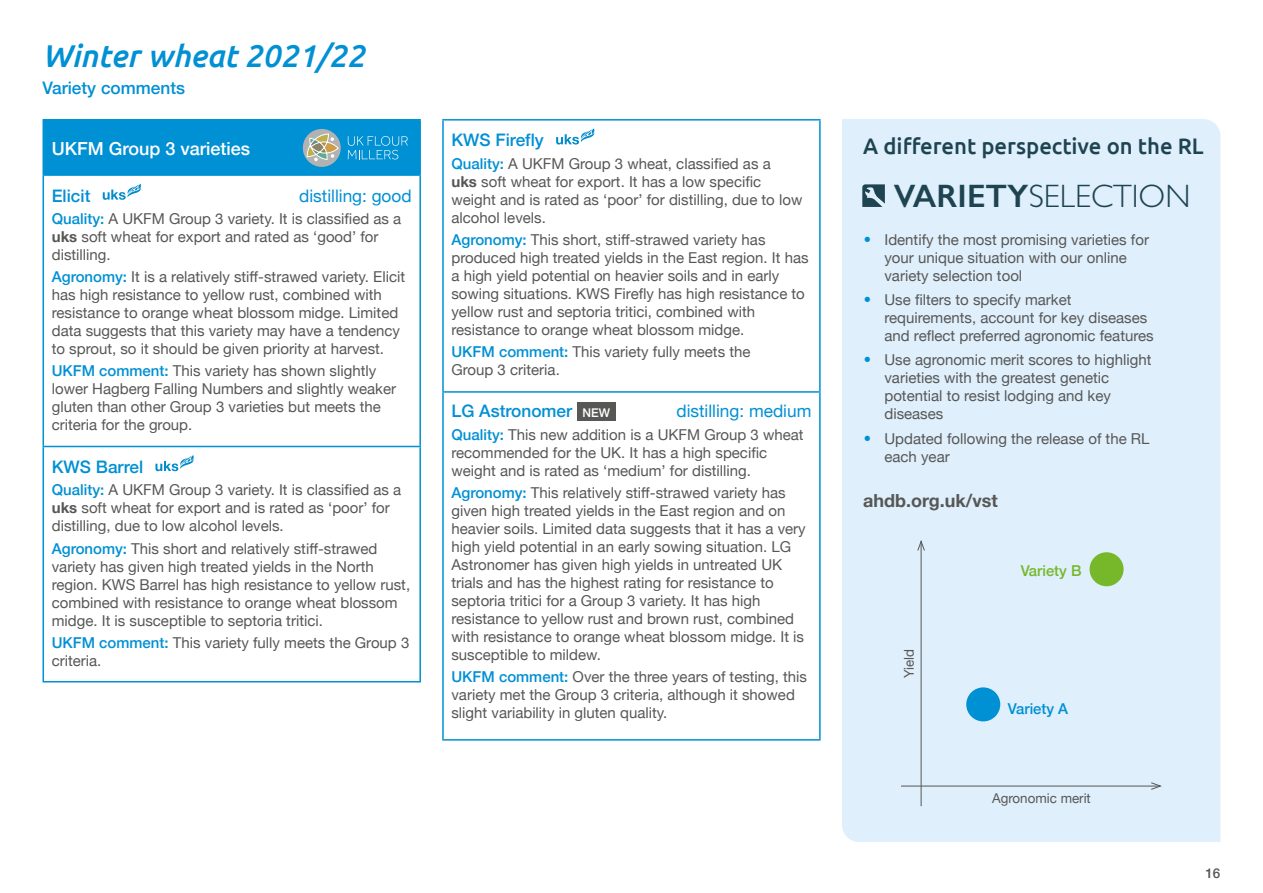
<style>
.page{position:relative;width:1263px;height:893px;background:#fff}
.page>*{position:absolute;margin:0;border:0;box-sizing:border-box;transform-origin:0 0}
.t1{font:300 32.55px "Gill Sans";color:#1e4451}
.PAGE_TITLE{font:italic 500 31.5px "Ubuntu";color:#0090d4}
.PAGE_TITLE-2{font:500 22.5px "Ubuntu";color:#1e4451}
.TABLE_HEADING{font:500 18px "Helvetica Neue";color:#fff}
.MAIN_BODY{font:700 18px "Helvetica Neue";color:#575756}
.BLUE_SUB_HEADING_1{font:500 17.25px "Helvetica Neue";color:#0090d4}
.BLUE_SUB_HEADING_1-2{font:17.25px "Helvetica Neue";color:#0090d4}
.MAIN_BODY-2{font:15px/18px "Helvetica Neue";color:#575756}
.MAIN_BODY-3{font:500 15px "Helvetica Neue";color:#0090d4}
.MAIN_BODY-4{font:500 15px "Helvetica Neue";color:#76b82a}
.MAIN_BODY-5{font:13.5px "Helvetica Neue";color:#575756}
.t2{font:500 13.5px "Helvetica Neue";color:#575756}
.TABLE_TEXT_TITLE_Siz{font:500 12px "Helvetica Neue";color:#fff}
.s1{font-weight:500;color:#0090d4}
.s2{font-weight:700}
.s3{font-weight:600}
.s4{font-weight:700;font-size:24px;color:#0090d4}
</style>
<div class="page">
<div style="left:43px;top:120px;width:377px;height:55px;background:#0090d4"></div>
<hr style="left:43px;top:176px;width:1px;height:270px;background:#0090d4">
<hr style="left:419px;top:176px;width:2px;height:270px;background:#0090d4">
<hr style="left:43px;top:446px;width:378px;height:1px;background:#0090d4">
<hr style="left:43px;top:447px;width:1px;height:234px;background:#0090d4">
<hr style="left:419px;top:447px;width:2px;height:234px;background:#0090d4">
<hr style="left:43px;top:681px;width:378px;height:1px;background:#0090d4">
<hr style="left:43px;top:119px;width:378px;height:2px;background:#0090d4">
<hr style="left:419px;top:121px;width:2px;height:53px;background:#0090d4">
<hr style="left:43px;top:174px;width:378px;height:2px;background:#0090d4">
<svg style="left:103px;top:184px;width:38px;height:16px"></svg>
<svg style="left:155px;top:455px;width:39px;height:16px"></svg>
<hr style="left:442px;top:119px;width:379px;height:2px;background:#0090d4">
<hr style="left:442px;top:121px;width:2px;height:270px;background:#0090d4">
<hr style="left:819px;top:121px;width:2px;height:270px;background:#0090d4">
<hr style="left:442px;top:391px;width:379px;height:2px;background:#0090d4">
<hr style="left:442px;top:393px;width:2px;height:346px;background:#0090d4">
<hr style="left:819px;top:393px;width:2px;height:346px;background:#0090d4">
<hr style="left:442px;top:739px;width:379px;height:2px;background:#0090d4">
<svg style="left:556px;top:128px;width:38px;height:17px"></svg>
<div style="left:577px;top:402px;width:38px;height:19px;background:#575756"></div>
<svg style="left:348px;top:136px;width:60px;height:23px"></svg>
<div style="left:303px;top:129px;width:38px;height:38px;background:#b3b2b2;border-radius:50%"></div>
<svg style="left:307px;top:134px;width:32px;height:27px"></svg>
<div style="left:842px;top:119px;width:378px;height:723px;background:#dfeffb"></div>
<svg style="left:862px;top:184px;width:23px;height:23px"></svg>
<hr style="left:901px;top:786px;width:259px;height:1px;background:#575756">
<svg style="left:1150px;top:782px;width:12px;height:8px"></svg>
<hr style="left:921px;top:541px;width:1px;height:265px;background:#575756">
<svg style="left:917px;top:539px;width:8px;height:12px"></svg>
<div style="left:966px;top:687px;width:34px;height:34px;background:#0090d4;border-radius:50%"></div>
<div style="left:1089px;top:552px;width:34px;height:34px;background:#76b82a;border-radius:50%"></div>
<p class="PAGE_TITLE" style="left:43px;top:37px;width:323px">Winter wheat 2021/22</p>
<p class="BLUE_SUB_HEADING_1" style="left:43px;top:74px;width:144px">Variety comments</p>
<p class="TABLE_HEADING" style="left:52px;top:134px;width:200px">UKFM Group 3 varieties</p>
<p class="BLUE_SUB_HEADING_1" style="left:52px;top:182px;width:40px">Elicit</p>
<p class="BLUE_SUB_HEADING_1-2" style="left:299px;top:183px;width:114px">distilling: good</p>
<p class="MAIN_BODY-2" style="left:52px;top:210px;width:351px"><span class="s1">Quality:</span> A UKFM Group 3 variety. It is classified as a <span class="s2">uks</span> soft wheat for export and rated as ‘good’ for distilling.</p>
<p class="MAIN_BODY-2" style="left:52px;top:269px;width:355px"><span class="s1">Agronomy:</span> It is a relatively stiff-strawed variety. Elicit has high resistance to yellow rust, combined with resistance to orange wheat blossom midge. Limited data suggests that this variety may have a tendency to sprout, so it should be given priority at harvest.</p>
<p class="MAIN_BODY-2" style="left:52px;top:363px;width:346px"><span class="s1">UKFM comment:</span> This variety has shown slightly lower Hagberg Falling Numbers and slightly weaker gluten than other Group 3 varieties but meets the criteria for the group.</p>
<p class="BLUE_SUB_HEADING_1" style="left:52px;top:453px;width:93px">KWS Barrel</p>
<p class="MAIN_BODY-2" style="left:52px;top:482px;width:351px"><span class="s1">Quality:</span> A UKFM Group 3 variety. It is classified as a <span class="s2">uks</span> soft wheat for export and is rated as ‘poor’ for distilling, due to low alcohol levels.</p>
<p class="MAIN_BODY-2" style="left:52px;top:540px;width:360px"><span class="s1">Agronomy:</span> This short and relatively stiff-strawed variety has given high treated yields in the North region. KWS Barrel has high resistance to yellow rust, combined with resistance to orange wheat blossom midge. It is susceptible to septoria tritici.</p>
<p class="MAIN_BODY-2" style="left:52px;top:634px;width:359px"><span class="s1">UKFM comment:</span> This variety fully meets the Group 3 criteria.</p>
<p class="BLUE_SUB_HEADING_1" style="left:451px;top:126px;width:94px">KWS Firefly</p>
<p class="MAIN_BODY-2" style="left:451px;top:155px;width:352px"><span class="s1">Quality:</span> A UKFM Group 3 wheat, classified as a<br><span class="s2">uks</span> soft wheat for export. It has a low specific weight and is rated as ‘poor’ for distilling, due to low alcohol levels.</p>
<p class="MAIN_BODY-2" style="left:451px;top:231px;width:359px"><span class="s1">Agronomy:</span> This short, stiff-strawed variety has produced high treated yields in the East region. It has a high yield potential on heavier soils and in early sowing situations. KWS Firefly has high resistance to yellow rust and septoria tritici, combined with resistance to orange wheat blossom midge.</p>
<p class="MAIN_BODY-2" style="left:451px;top:344px;width:300px"><span class="s1">UKFM comment:</span> This variety fully meets the<br>Group 3 criteria.</p>
<p class="BLUE_SUB_HEADING_1" style="left:451px;top:397px;width:122px">LG Astronomer</p>
<p class="TABLE_TEXT_TITLE_Siz" style="left:582px;top:403px;width:29px">NEW</p>
<p class="BLUE_SUB_HEADING_1-2" style="left:676px;top:399px;width:136px">distilling: medium</p>
<p class="MAIN_BODY-2" style="left:451px;top:426px;width:354px"><span class="s1">Quality:</span> This new addition is a UKFM Group 3 wheat recommended for the UK. It has a high specific weight and is rated as ‘medium’ for distilling.</p>
<p class="MAIN_BODY-2" style="left:451px;top:484px;width:356px"><span class="s1">Agronomy:</span> This relatively stiff-strawed variety has given high treated yields in the East region and on heavier soils. Limited data suggests that it has a very high yield potential in an early sowing situation. LG Astronomer has given high yields in untreated UK trials and has the highest rating for resistance to septoria tritici for a Group 3 variety. It has high resistance to yellow rust and brown rust, combined with resistance to orange wheat blossom midge. It is susceptible to mildew.</p>
<p class="MAIN_BODY-2" style="left:451px;top:668px;width:357px"><span class="s1">UKFM comment:</span> Over the three years of testing, this variety met the Group 3 criteria, although it showed slight variability in gluten quality.</p>
<p class="PAGE_TITLE-2" style="left:863px;top:132px;width:342px">A different perspective on the RL</p>
<p class="t1" style="left:894px;top:170px;width:298px"><span class="s3">VARIETY</span>SELECTION</p>
<p class="MAIN_BODY-2" style="left:884px;top:231px;width:266px;text-indent:-21px"><span class="s4">•</span> Identify the most promising varieties for your unique situation with our online variety selection tool</p>
<p class="MAIN_BODY-2" style="left:884px;top:291px;width:271px;text-indent:-21px"><span class="s4">•</span> Use filters to specify market requirements, account for key diseases and reflect preferred agronomic features</p>
<p class="MAIN_BODY-2" style="left:884px;top:352px;width:268px;text-indent:-21px"><span class="s4">•</span> Use agronomic merit scores to highlight varieties with the greatest genetic potential to resist lodging and key diseases</p>
<p class="MAIN_BODY-2" style="left:884px;top:430px;width:267px;text-indent:-21px"><span class="s4">•</span> Updated following the release of the RL each year</p>
<p class="MAIN_BODY" style="left:863px;top:487px;width:136px">ahdb.org.uk/vst</p>
<p class="MAIN_BODY-5" style="left:899px;top:678px;width:31px;rotate:-90deg">Yield</p>
<p class="MAIN_BODY-4" style="left:1021px;top:558px;width:62px">Variety B</p>
<p class="MAIN_BODY-3" style="left:1008px;top:696px;width:62px">Variety A</p>
<p class="MAIN_BODY-5" style="left:992px;top:789px;width:100px">Agronomic merit</p>
<p class="t2" style="left:1205px;top:863px;width:17px">16</p>
</div>
